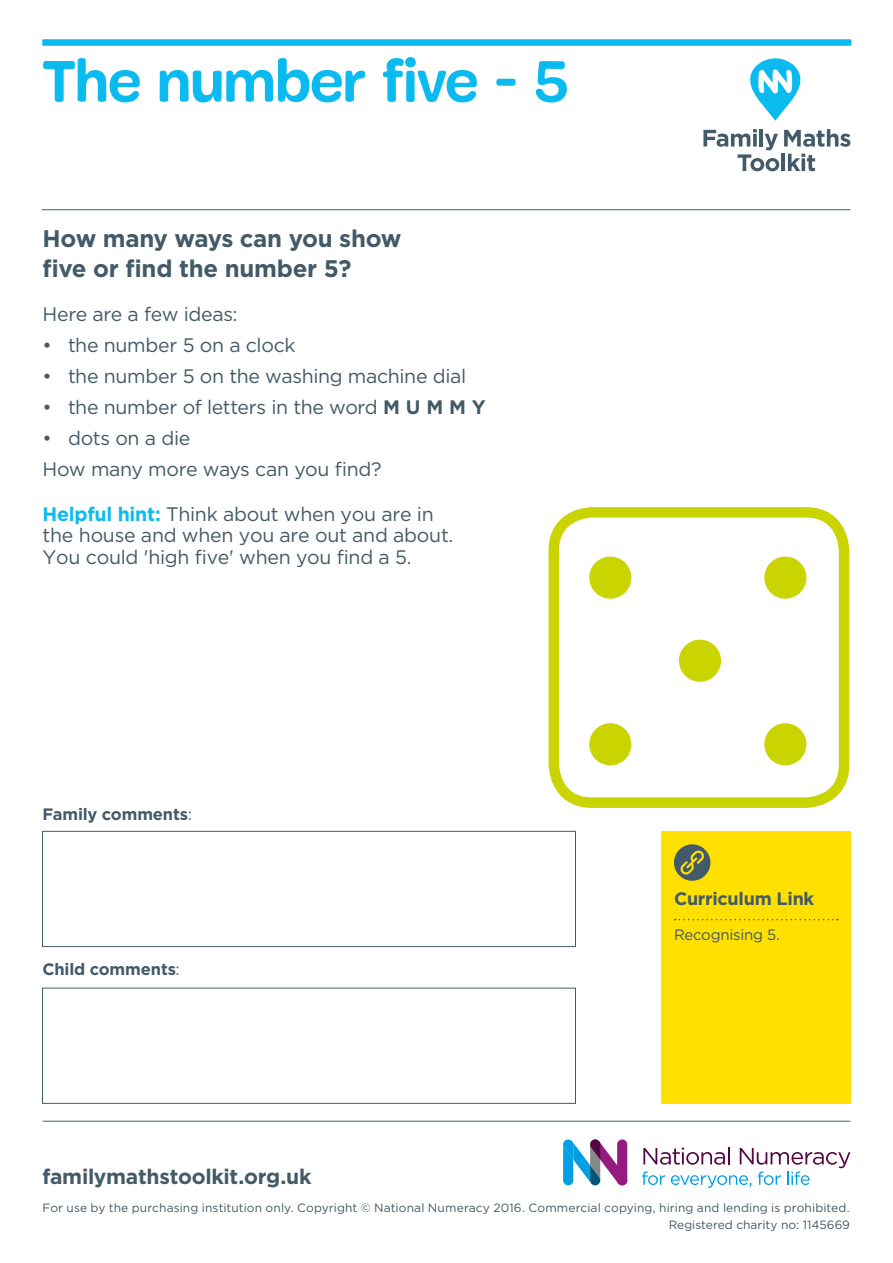
<style>
.page{position:relative;width:893px;height:1263px;background:#fff}
.page>*{position:absolute;margin:0;border:0;box-sizing:border-box;transform-origin:0 0}
.Header{font:700 60px "Mija";letter-spacing:-.01em;color:#0bbbef}
.Intro{font:700 24px/30px "Gotham";letter-spacing:-.01em;color:#435a68}
.t1{font:700 21px "Gotham";letter-spacing:-.015em;color:#435a68}
.Intro-2{font:19.5px/21.9px "Gotham";letter-spacing:-.015em;color:#435a68}
.C_Link_header{font:700 18px "Gotham";letter-spacing:-.015em;color:#435a68}
.Body_small{font:700 16.5px "Gotham";letter-spacing:-.01em;color:#435a68}
.Curriculum_link{font:15px "Gotham";letter-spacing:-.015em;color:#435a68}
.t2{font:12px/17px "Gotham";letter-spacing:.005em;color:#435a68;text-align:right}
.s1{font-weight:700}
.s2{font-weight:700;color:#0bbbef}
.s3{font-weight:400}
</style>
<div class="page">
<svg style="left:642px;top:1147px;width:208px;height:41px"></svg>
<svg style="left:563px;top:1139px;width:65px;height:47px"></svg>
<div style="left:617px;top:1139px;width:10px;height:46px;background:#951b81;border-radius:5px"></div>
<hr style="left:43px;top:1121px;width:807px;height:1px;background:#435a68">
<div style="left:42px;top:831px;width:534px;height:116px;background:#fff;border:1px solid #435a68"></div>
<div style="left:42px;top:988px;width:534px;height:116px;background:#fff;border:1px solid #435a68"></div>
<div style="left:661px;top:831px;width:189px;height:273px;background:#ffe000"></div>
<svg style="left:675px;top:919px;width:163px;height:1px"></svg>
<div style="left:674px;top:844px;width:36px;height:37px;background:#435a68;border-radius:50%"></div>
<svg style="left:680px;top:850px;width:24px;height:24px"></svg>
<svg style="left:750px;top:58px;width:51px;height:63px"></svg>
<svg style="left:703px;top:129px;width:147px;height:42px"></svg>
<hr style="left:42px;top:209px;width:808px;height:1px;background:#435a68">
<div style="left:43px;top:40px;width:808px;height:6px;background:#0bbbef"></div>
<div style="left:549px;top:507px;width:300px;height:301px;border:10px solid #cad400;border-radius:38px"></div>
<div style="left:589px;top:556px;width:42px;height:43px;background:#cad400;border-radius:50%"></div>
<div style="left:589px;top:723px;width:42px;height:42px;background:#cad400;border-radius:50%"></div>
<div style="left:764px;top:556px;width:42px;height:43px;background:#cad400;border-radius:50%"></div>
<div style="left:764px;top:723px;width:42px;height:42px;background:#cad400;border-radius:50%"></div>
<div style="left:679px;top:640px;width:42px;height:42px;background:#cad400;border-radius:50%"></div>
<p class="Header" style="left:43px;top:49px;width:528px">The number five - 5</p>
<p class="Intro" style="left:43px;top:224px;width:360px">How many ways can you show five or find the number 5?</p>
<p class="Intro-2" style="left:43px;top:303px;width:196px">Here are a few ideas:</p>
<p class="Intro-2" style="left:43px;top:334px;width:254px">• the number 5 on a clock</p>
<p class="Intro-2" style="left:43px;top:365px;width:425px">• the number 5 on the washing machine dial</p>
<p class="Intro-2" style="left:43px;top:396px;width:445px">• the number of letters in the word <span class="s1">M U M M Y</span></p>
<p class="Intro-2" style="left:43px;top:427px;width:149px">• dots on a die</p>
<p class="Intro-2" style="left:43px;top:458px;width:341px">How many more ways can you find?</p>
<p class="Intro-2" style="left:43px;top:502px;width:412px"><span class="s2">Helpful hint:</span> Think about when you are in the house and when you are out and about.<br>You could 'high five' when you find a 5.</p>
<p class="Body_small" style="left:43px;top:803px;width:151px">Family comments<span class="s3">:</span></p>
<p class="Body_small" style="left:43px;top:958px;width:139px">Child comments<span class="s3">:</span></p>
<p class="C_Link_header" style="left:674px;top:886px;width:142px">Curriculum Link</p>
<p class="Curriculum_link" style="left:674px;top:925px;width:107px">Recognising 5.</p>
<p class="t1" style="left:43px;top:1162px;width:271px">familymathstoolkit.org.uk</p>
<p class="t2" style="left:43px;top:1199px;width:809px">For use by the purchasing institution only. Copyright © National Numeracy 2016. Commercial copying, hiring and lending is prohibited.<br>Registered charity no: 1145669</p>
</div>
